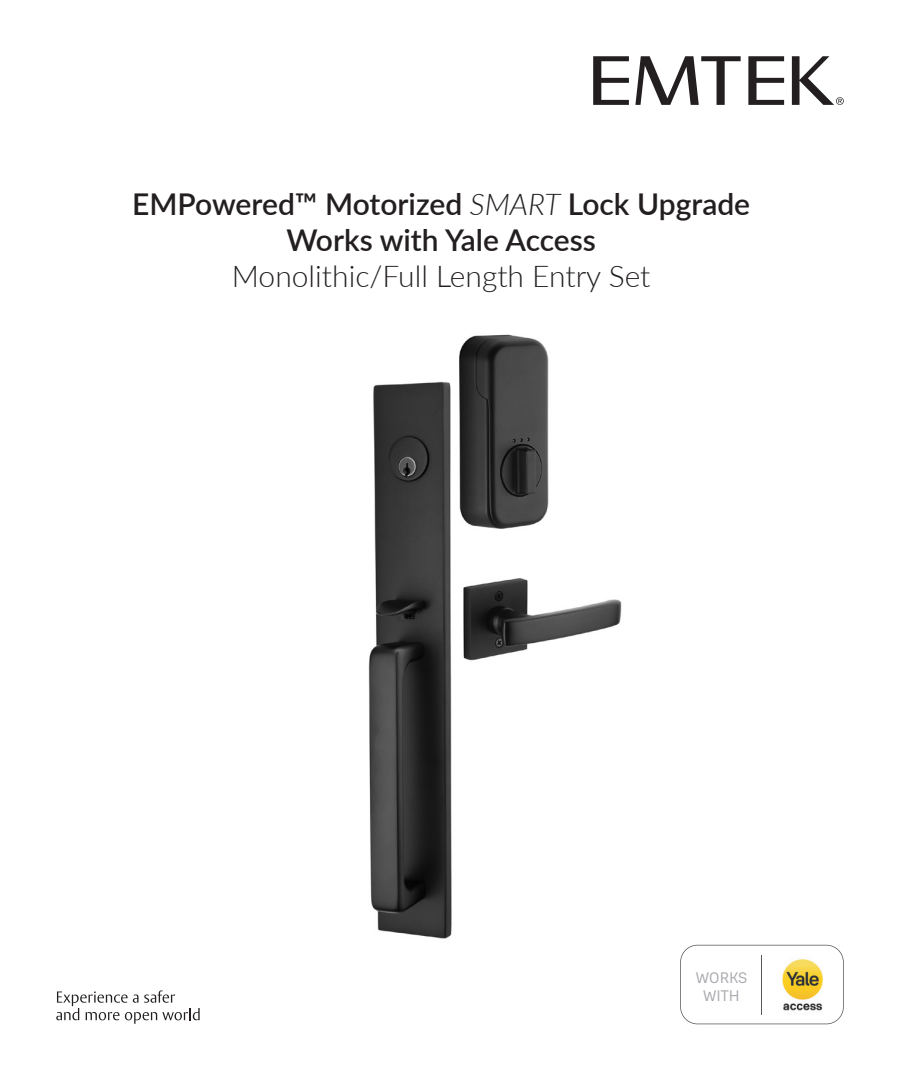
<style>
.page{position:relative;width:900px;height:1080px;background:#fff}
.page>*{position:absolute;margin:0;border:0;box-sizing:border-box;transform-origin:0 0}
.t1{font:600 30px "Lato";color:#231f20}
.t2{font:300 30px "Lato";color:#231f20}
.t3{font:15px/18px "Yale Solis";color:#a8a9ad;text-align:center}
.s1{font-weight:300;font-style:italic}
</style>
<div class="page">
<img style="left:368px;top:334px;width:254px;height:605px">
<svg style="left:680px;top:945px;width:164px;height:79px"></svg>
<hr style="left:762px;top:955px;width:1px;height:60px;background:#57585a">
<img style="left:770px;top:953px;width:64px;height:64px">
<svg style="left:593px;top:56px;width:36px;height:49px"></svg>
<svg style="left:748px;top:56px;width:36px;height:49px"></svg>
<svg style="left:635px;top:56px;width:106px;height:49px"></svg>
<svg style="left:792px;top:56px;width:52px;height:49px"></svg>
<svg style="left:56px;top:990px;width:144px;height:34px"></svg>
<p class="t1" style="left:132px;top:182px;width:620px">EMPowered™ Motorized <span class="s1">SMART</span> Lock Upgrade</p>
<p class="t1" style="left:286px;top:218px;width:311px">Works with Yale Access</p>
<p class="t2" style="left:232px;top:255px;width:420px">Monolithic/Full Length Entry Set</p>
<p class="t3" style="left:696px;top:969px;width:53px">WORKS<br>WITH</p>
</div>
